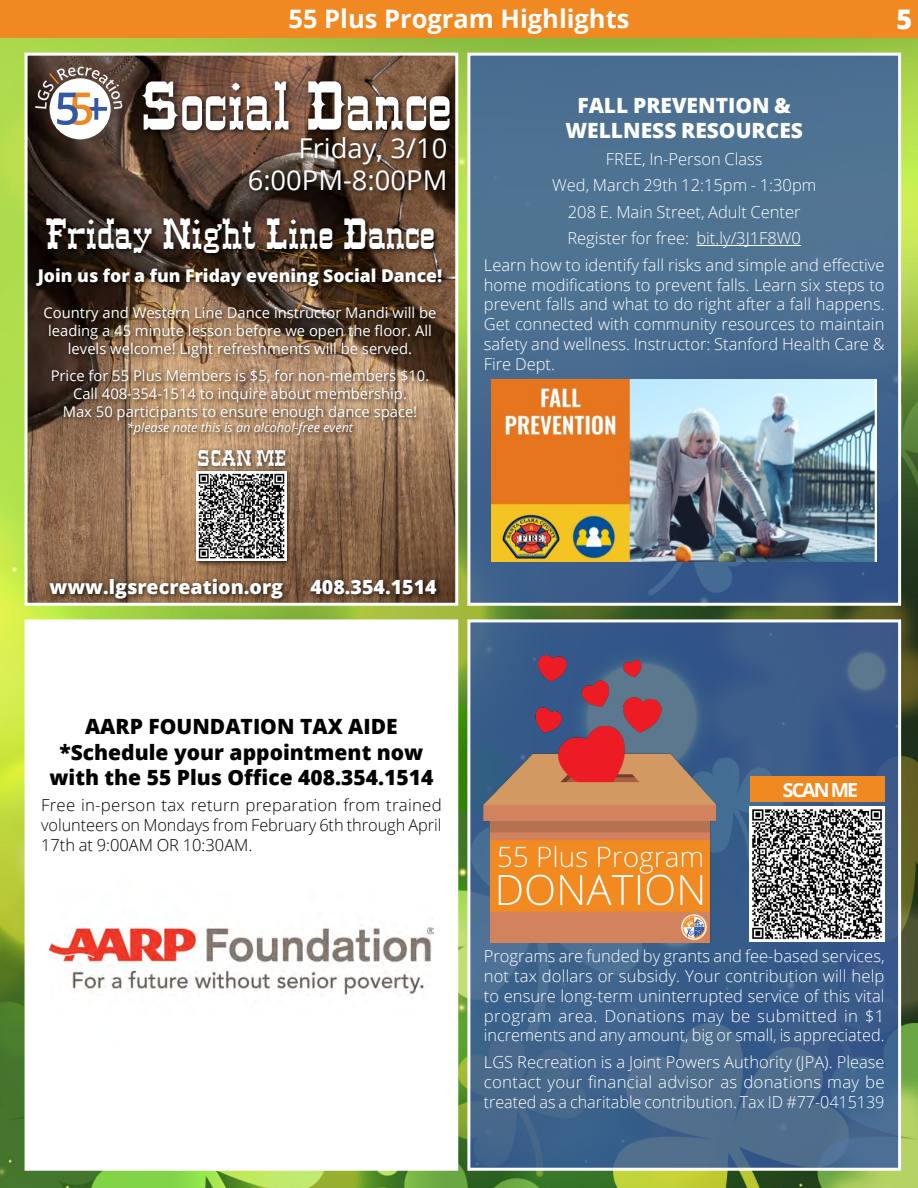
<style>
.page{position:relative;width:918px;height:1188px;background:#fff}
.page>*{position:absolute;margin:0;border:0;box-sizing:border-box;transform-origin:0 0}
.t1{font:67.5px "Western Normal";color:#fff}
.t2{font:42.6px "Western Normal";color:#fff}
.t3{font:27.45px/32.8px "Open Sans";color:#fff;text-align:right}
.t4{font:800 27px "Open Sans";color:#fff}
.t5{font:700 25.5px "Open Sans";color:#fff}
.t6{font:22.2px "Western Normal";color:#fff}
.t7{font:800 21px/25.2px "Open Sans";color:#000;text-align:center}
.t8{font:800 21px/25.2px "Open Sans";color:#fff;text-align:center}
.t9{font:800 19.65px "Open Sans";color:#fff}
.t10{font:700 19.5px "Open Sans";letter-spacing:-.1em;color:#fff}
.t11{font:800 17.55px "Open Sans";color:#fff}
.t12{font:300 16.5px/19.8px "Open Sans";color:#fff;text-align:justify}
.t13{font:300 16.5px/19.8px "Open Sans";letter-spacing:-.005em;color:#000;text-align:justify}
.t14{font:14.85px/17.7px "Open Sans";color:#fff;text-align:center}
.t15{font:italic 12.6px "Open Sans";color:#fff}
</style>
<div class="page">
<img style="left:0;top:37px;width:918px;height:1151px">
<div style="left:0;top:0;width:918px;height:37px;background:#f08921"></div>
<div style="left:26px;top:621px;width:431px;height:548px;background:#fff"></div>
<img style="left:49px;top:924px;width:385px;height:72px">
<div style="left:25px;top:619px;width:433px;height:552px;border:3px solid #fff"></div>
<img style="left:29px;top:57px;width:425px;height:545px">
<div style="left:50px;top:78px;width:61px;height:61px;background:#fff;border-radius:50%"></div>
<svg style="left:35px;top:67px;width:87px;height:58px"></svg>
<img style="left:134px;top:67px;width:320px;height:78px">
<img style="left:40px;top:207px;width:403px;height:54px">
<img style="left:243px;top:129px;width:211px;height:77px">
<img style="left:29px;top:262px;width:425px;height:192px">
<img style="left:45px;top:572px;width:246px;height:30px">
<img style="left:306px;top:572px;width:139px;height:30px">
<img style="left:192px;top:476px;width:102px;height:92px">
<img style="left:197px;top:476px;width:89px;height:84px">
<img style="left:192px;top:442px;width:102px;height:34px">
<div style="left:25px;top:53px;width:433px;height:553px;border:3px solid #fff"></div>
<svg style="left:471px;top:623px;width:426px;height:544px;background:#40628b"></svg>
<img style="left:484px;top:656px;width:231px;height:286px">
<div style="left:467px;top:619px;width:434px;height:552px;border:3px solid #fff"></div>
<svg style="left:471px;top:57px;width:426px;height:545px;background:#496d90"></svg>
<hr style="left:696px;top:245px;width:105px;height:1px;background:#fff">
<img style="left:492px;top:380px;width:385px;height:182px">
<div style="left:467px;top:53px;width:434px;height:553px;border:3px solid #fff"></div>
<img style="left:750px;top:807px;width:135px;height:135px">
<div style="left:750px;top:777px;width:135px;height:25px;background:#f08921"></div>
<h3 class="t5" style="left:289px;top:1px;width:342px">55 Plus Program Highlights</h3>
<h3 class="t4" style="left:897px;top:-1px;width:17px">5</h3>
<h1 class="t1" style="left:139px;top:69px;width:314px">Social Dance</h1>
<h3 class="t3" style="left:248px;top:130px;width:201px">Friday, 3/10<br>6:00PM-8:00PM</h3>
<h2 class="t2" style="left:45px;top:211px;width:391px">Friday Night Line Dance</h2>
<p class="t11" style="left:38px;top:263px;width:406px">Join us for a fun Friday evening Social Dance!</p>
<p class="t14" style="left:44px;top:304px;width:394px">Country and Western Line Dance instructor Mandi will be leading a 45 minute lesson before we open the floor. All levels welcome! Light refreshments will be served.</p>
<p class="t14" style="left:51px;top:367px;width:380px">Price for 55 Plus Members is $5, for non-members $10.<br>Call 408-354-1514 to inquire about membership.<br>Max 50 participants to ensure enough dance space!</p>
<p class="t15" style="left:127px;top:419px;width:228px">*please note this is an alcohol-free event</p>
<h3 class="t6" style="left:197px;top:446px;width:91px">SCAN ME</h3>
<p class="t8" style="left:565px;top:92px;width:239px">FALL PREVENTION &amp;<br>WELLNESS RESOURCES</p>
<p class="t12" style="left:484px;top:145px;width:402px;line-height:26.5px;text-align:center">FREE, In-Person Class<br>Wed, March 29th 12:15pm - 1:30pm<br>208 E. Main Street, Adult Center<br>Register for free: bit.ly/3J1F8W0<br>Learn how to identify fall risks and simple and effective</p>
<p class="t12" style="left:484px;top:274px;width:402px">home modifications to prevent falls. Learn six steps to prevent falls and what to do right after a fall happens.<br>Get connected with community resources to maintain safety and wellness. Instructor: Stanford Health Care &amp; Fire Dept.</p>
<p class="t9" style="left:50px;top:572px;width:235px">www.lgsrecreation.org</p>
<p class="t9" style="left:310px;top:572px;width:128px">408.354.1514</p>
<p class="t7" style="left:49px;top:713px;width:386px">AARP FOUNDATION TAX AIDE *Schedule your appointment now with the 55 Plus Office 408.354.1514</p>
<p class="t13" style="left:41px;top:795px;width:402px">Free in-person tax return preparation from trained volunteers on Mondays from February 6th through April 17th at 9:00AM OR 10:30AM.</p>
<p class="t10" style="left:783px;top:776px;width:77px">SCAN ME</p>
<p class="t12" style="left:484px;top:946px;width:402px">Programs are funded by grants and fee-based services, not tax dollars or subsidy. Your contribution will help to ensure long-term uninterrupted service of this vital program area. Donations may be submitted in $1 increments and any amount, big or small, is appreciated.</p>
<p class="t12" style="left:484px;top:1052px;width:402px">LGS Recreation is a Joint Powers Authority (JPA). Please contact your financial advisor as donations may be treated as a charitable contribution. Tax ID #77-0415139</p>
</div>
